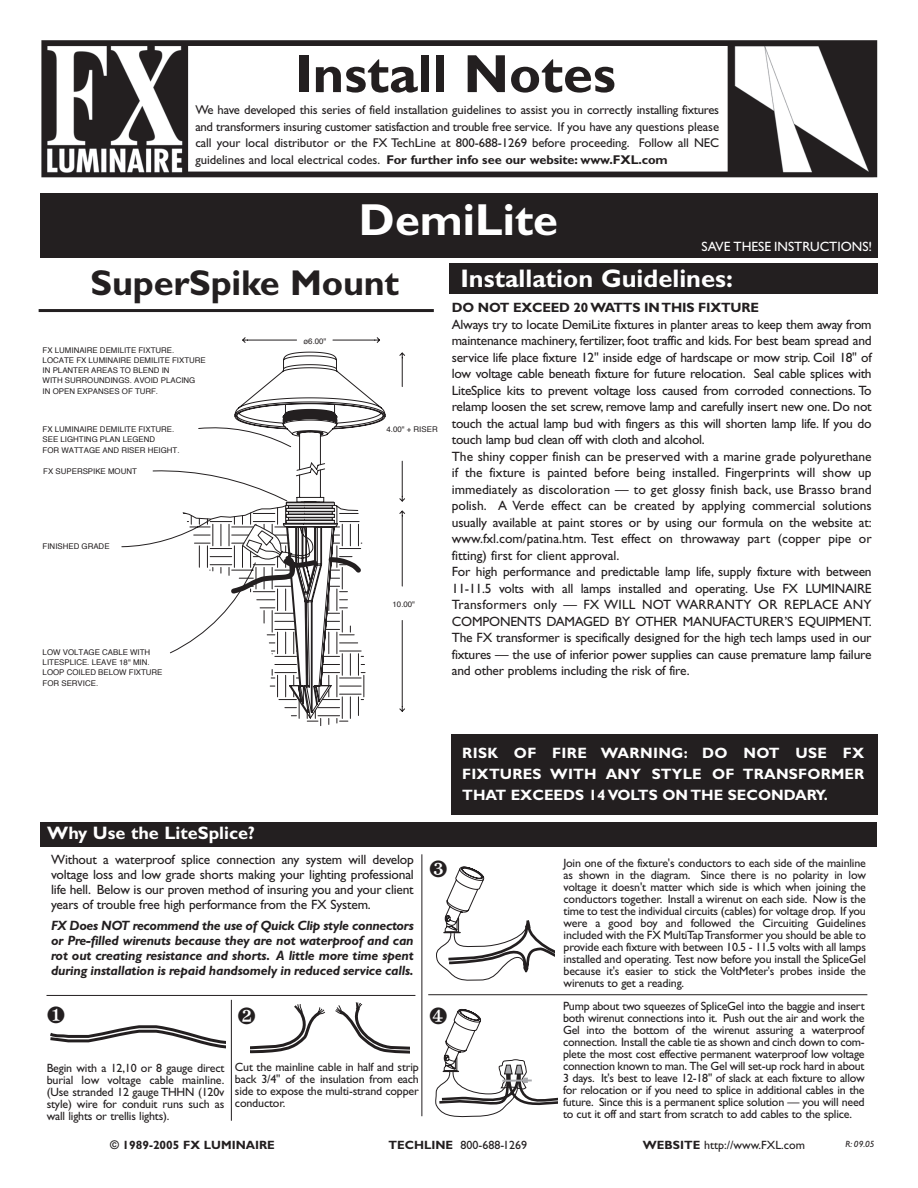
<style>
.page{position:relative;width:918px;height:1188px;background:#fff}
.page>*{position:absolute;margin:0;border:0;box-sizing:border-box;transform-origin:0 0}
.t1{font:700 54px "Gill Sans";color:#231f20}
.t2{font:700 45px "Gill Sans";color:#fff}
.t3{font:700 36px "Gill Sans";letter-spacing:-.005em;color:#231f20}
.t4{font:700 25.5px "Gill Sans";color:#fff}
.t5{font:700 18.15px "Gill Sans";color:#fff}
.t6{font:700 15px/21px "Gill Sans";color:#fff;text-align:justify}
.t7{font:13.5px/16.5px "Gill Sans";letter-spacing:-.015em;color:#231f20}
.t8{font:italic 700 13.5px/15px "Gill Sans";letter-spacing:-.015em;color:#231f20;text-align:justify}
.t9{font:700 13.5px "Gill Sans";letter-spacing:-.015em;color:#231f20}
.t10{font:13.5px "Gill Sans";color:#fff}
.t11{font:12.75px/16.5px "Gill Sans";letter-spacing:-.005em;color:#231f20;text-align:justify}
.t12{font:12px/12px "Gill Sans";letter-spacing:-.015em;color:#231f20;text-align:justify}
.t13{font:700 12px "Gill Sans";color:#231f20}
.t14{font:italic 9px "Gill Sans";color:#231f20}
.t15{font:7.8px/10.2px "Helvetica";color:#231f20}
.s1{font-weight:700}
</style>
<div class="page">
<div style="left:40px;top:194px;width:837px;height:64px;background:#231f20"></div>
<img style="left:41px;top:40px;width:837px;height:138px">
<svg style="left:242px;top:337px;width:163px;height:375px"></svg>
<svg style="left:121px;top:470px;width:230px;height:256px"></svg>
<svg style="left:183px;top:351px;width:203px;height:365px"></svg>
<div style="left:449px;top:263px;width:428px;height:31px;background:#231f20"></div>
<hr style="left:39px;top:309px;width:395px;height:3px;background:#231f20">
<div style="left:451px;top:734px;width:426px;height:81px;background:#231f20"></div>
<hr style="left:46px;top:995px;width:369px;height:1px;background:#231f20">
<hr style="left:428px;top:994px;width:439px;height:1px;background:#231f20">
<div style="left:40px;top:823px;width:838px;height:24px;background:#231f20"></div>
<hr style="left:422px;top:854px;width:1px;height:262px;background:#231f20">
<hr style="left:231px;top:1000px;width:1px;height:121px;background:#231f20">
<svg style="left:50px;top:1025px;width:175px;height:24px"></svg>
<svg style="left:238px;top:994px;width:172px;height:60px"></svg>
<svg style="left:436px;top:866px;width:118px;height:115px"></svg>
<svg style="left:435px;top:1009px;width:122px;height:108px"></svg>
<h1 class="t1" style="left:295px;top:55px;width:323px">Install Notes</h1>
<p class="t11" style="left:195px;top:103px;width:525px">We have developed this series of field installation guidelines to assist you in correctly installing fixtures and transformers insuring customer satisfaction and trouble free service. If you have any questions please call your local distributor or the FX TechLine at 800-688-1269 before proceeding. Follow all NEC guidelines and local electrical codes. <span class="s1">For further info see our website: www.FXL.com</span></p>
<h2 class="t2" style="left:359px;top:205px;width:201px">DemiLite</h2>
<p class="t10" style="left:702px;top:241px;width:172px">SAVE THESE INSTRUCTIONS!</p>
<h3 class="t3" style="left:91px;top:271px;width:310px">SuperSpike Mount</h3>
<h3 class="t4" style="left:460px;top:269px;width:274px">Installation Guidelines:</h3>
<p class="t9" style="left:452px;top:303px;width:309px">DO NOT EXCEED 20 WATTS IN THIS FIXTURE</p>
<p class="t7" style="left:452px;top:318px;width:421px">Always try to locate DemiLite fixtures in planter areas to keep them away from maintenance machinery, fertilizer, foot traffic and kids. For best beam spread and service life place fixture 12" inside edge of hardscape or mow strip. Coil 18" of low voltage cable beneath fixture for future relocation. Seal cable splices with LiteSplice kits to prevent voltage loss caused from corroded connections. To relamp loosen the set screw, remove lamp and carefully insert new one. Do not touch the actual lamp bud with fingers as this will shorten lamp life. If you do touch lamp bud clean off with cloth and alcohol.<br>The shiny copper finish can be preserved with a marine grade polyurethane if the fixture is painted before being installed. Fingerprints will show up immediately as discoloration — to get glossy finish back, use Brasso brand polish. A Verde effect can be created by applying commercial solutions usually available at paint stores or by using our formula on the website at: www.fxl.com/patina.htm. Test effect on throwaway part (copper pipe or fitting) first for client approval.<br>For high performance and predictable lamp life, supply fixture with between 11-11.5 volts with all lamps installed and operating. Use FX LUMINAIRE Transformers only — FX WILL NOT WARRANTY OR REPLACE ANY COMPONENTS DAMAGED BY OTHER MANUFACTURER’S EQUIPMENT.<br>The FX transformer is specifically designed for the high tech lamps used in our fixtures — the use of inferior power supplies can cause premature lamp failure and other problems including the risk of fire.</p>
<p class="t15" style="left:303px;top:336px;width:24px">ø6.00"</p>
<p class="t15" style="left:43px;top:345px;width:165px">FX LUMINAIRE DEMILITE FIXTURE.<br>LOCATE FX LUMINAIRE DEMILITE FIXTURE<br>IN PLANTER AREAS TO BLEND IN<br>WITH SURROUNDINGS. AVOID PLACING<br>IN OPEN EXPANSES OF TURF.</p>
<p class="t15" style="left:43px;top:425px;width:138px">FX LUMINAIRE DEMILITE FIXTURE.<br>SEE LIGHTING PLAN LEGEND<br>FOR WATTAGE AND RISER HEIGHT.</p>
<p class="t15" style="left:387px;top:424px;width:53px">4.00" + RISER</p>
<p class="t15" style="left:43px;top:466px;width:95px">FX SUPERSPIKE MOUNT</p>
<p class="t15" style="left:43px;top:542px;width:68px">FINISHED GRADE</p>
<p class="t15" style="left:393px;top:600px;width:24px">10.00"</p>
<p class="t15" style="left:43px;top:648px;width:121px">LOW VOLTAGE CABLE WITH<br>LITESPLICE. LEAVE 18" MIN.<br>LOOP COILED BELOW FIXTURE<br>FOR SERVICE.</p>
<h3 class="t5" style="left:47px;top:827px;width:209px">Why Use the LiteSplice?</h3>
<p class="t7" style="left:51px;top:854px;width:364px;line-height:15px;text-align:justify">Without a waterproof splice connection any system will develop voltage loss and low grade shorts making your lighting professional life hell. Below is our proven method of insuring you and your client years of trouble free high performance from the FX System.</p>
<p class="t8" style="left:51px;top:920px;width:364px">FX Does NOT recommend the use of Quick Clip style connectors or Pre-filled wirenuts because they are not waterproof and can rot out creating resistance and shorts. A little more time spent during installation is repaid handsomely in reduced service calls.</p>
<p class="t12" style="left:47px;top:1063px;width:179px">Begin with a 12,10 or 8 gauge direct burial low voltage cable mainline. (Use stranded 12 gauge THHN (120v style) wire for conduit runs such as wall lights or trellis lights).</p>
<p class="t12" style="left:235px;top:1063px;width:185px">Cut the mainline cable in half and strip back 3/4" of the insulation from each side to expose the multi-strand copper conductor.</p>
<p class="t6" style="left:462px;top:744px;width:404px">RISK OF FIRE WARNING: DO NOT USE FX FIXTURES WITH ANY STYLE OF TRANSFORMER THAT EXCEEDS 14 VOLTS ON THE SECONDARY.</p>
<p class="t12" style="left:564px;top:858px;width:304px">Join one of the fixture's conductors to each side of the mainline as shown in the diagram. Since there is no polarity in low voltage it doesn't matter which side is which when joining the conductors together. Install a wirenut on each side. Now is the time to test the individual circuits (cables) for voltage drop. If you were a good boy and followed the Circuiting Guidelines included with the FX MultiTap Transformer you should be able to provide each fixture with between 10.5 - 11.5 volts with all lamps installed and operating. Test now before you install the SpliceGel because it's easier to stick the VoltMeter's probes inside the wirenuts to get a reading.</p>
<p class="t12" style="left:563px;top:1001px;width:303px">Pump about two squeezes of SpliceGel into the baggie and insert both wirenut connections into it. Push out the air and work the Gel into the bottom of the wirenut assuring a waterproof connection. Install the cable tie as shown and cinch down to com&shy;plete the most cost effective permanent waterproof low voltage connection known to man. The Gel will set-up rock hard in about 3 days. It's best to leave 12-18" of slack at each fixture to allow for relocation or if you need to splice in additional cables in the future. Since this is a permanent splice solution — you will need to cut it off and start from scratch to add cables to the splice.</p>
<p class="t13" style="left:110px;top:1141px;width:166px">© 1989-2005 FX LUMINAIRE</p>
<p class="t12" style="left:389px;top:1140px;width:140px"><span class="s1">TECHLINE</span> 800-688-1269</p>
<p class="t12" style="left:643px;top:1140px;width:164px"><span class="s1">WEBSITE</span> http://www.FXL.com</p>
<p class="t14" style="left:846px;top:1141px;width:30px">R: 09.05</p>
</div>
